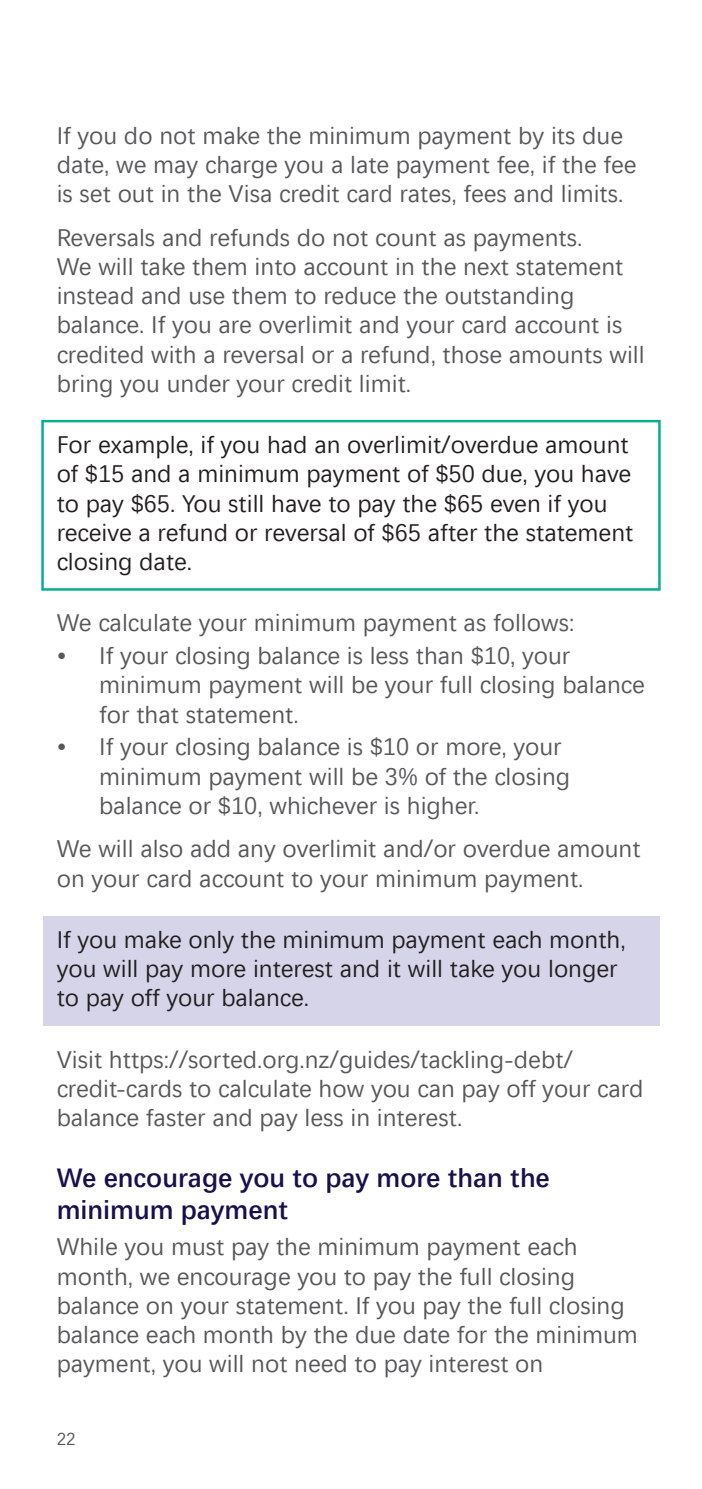
<style>
.page{position:relative;width:702px;height:1489px;background:#fff}
.page>*{position:absolute;margin:0;border:0;box-sizing:border-box;transform-origin:0 0}
.t1{font:600 27px/32.2px "Segoe Alt";color:#18104c}
.t2{font:24.5px/29.2px "Segoe Alt";color:#57585a}
.t3{font:24.5px/29.2px "Segoe Alt";color:#231f20}
.t4{font:17.5px "Segoe Alt";color:#57585a}
</style>
<div class="page">
<div style="left:41px;top:420px;width:619px;height:170px;border:2px solid #07b18f"></div>
<div style="left:43px;top:915px;width:616px;height:110px;background:#d6d4e9"></div>
<p class="t2" style="left:57px;top:120px;width:581px">If you do not make the minimum payment by its due date, we may charge you a late payment fee, if the fee is set out in the Visa credit card rates, fees and limits.</p>
<p class="t2" style="left:57px;top:222px;width:589px">Reversals and refunds do not count as payments.<br>We will take them into account in the next statement instead and use them to reduce the outstanding balance. If you are overlimit and your card account is credited with a reversal or a refund, those amounts will bring you under your credit limit.</p>
<p class="t3" style="left:57px;top:429px;width:578px">For example, if you had an overlimit/overdue amount of $15 and a minimum payment of $50 due, you have to pay $65. You still have to pay the $65 even if you receive a refund or reversal of $65 after the statement closing date.</p>
<p class="t2" style="left:57px;top:607px;width:519px">We calculate your minimum payment as follows:</p>
<p class="t2" style="left:99px;top:640px;width:547px;text-indent:-43px">• If your closing balance is less than $10, your minimum payment will be your full closing balance for that statement.</p>
<p class="t2" style="left:99px;top:731px;width:472px;text-indent:-43px">• If your closing balance is $10 or more, your minimum payment will be 3% of the closing balance or $10, whichever is higher.</p>
<p class="t2" style="left:57px;top:833px;width:585px">We will also add any overlimit and/or overdue amount on your card account to your minimum payment.</p>
<p class="t3" style="left:57px;top:924px;width:570px">If you make only the minimum payment each month, you will pay more interest and it will take you longer to pay off your balance.</p>
<p class="t2" style="left:57px;top:1043px;width:588px">Visit https://sorted.org.nz/guides/tackling-debt/ credit-cards to calculate how you can pay off your card balance faster and pay less in interest.</p>
<p class="t1" style="left:57px;top:1160px;width:494px">We encourage you to pay more than the minimum payment</p>
<p class="t2" style="left:57px;top:1231px;width:582px">While you must pay the minimum payment each month, we encourage you to pay the full closing balance on your statement. If you pay the full closing balance each month by the due date for the minimum payment, you will not need to pay interest on</p>
<p class="t4" style="left:57px;top:1427px;width:20px">22</p>
</div>
